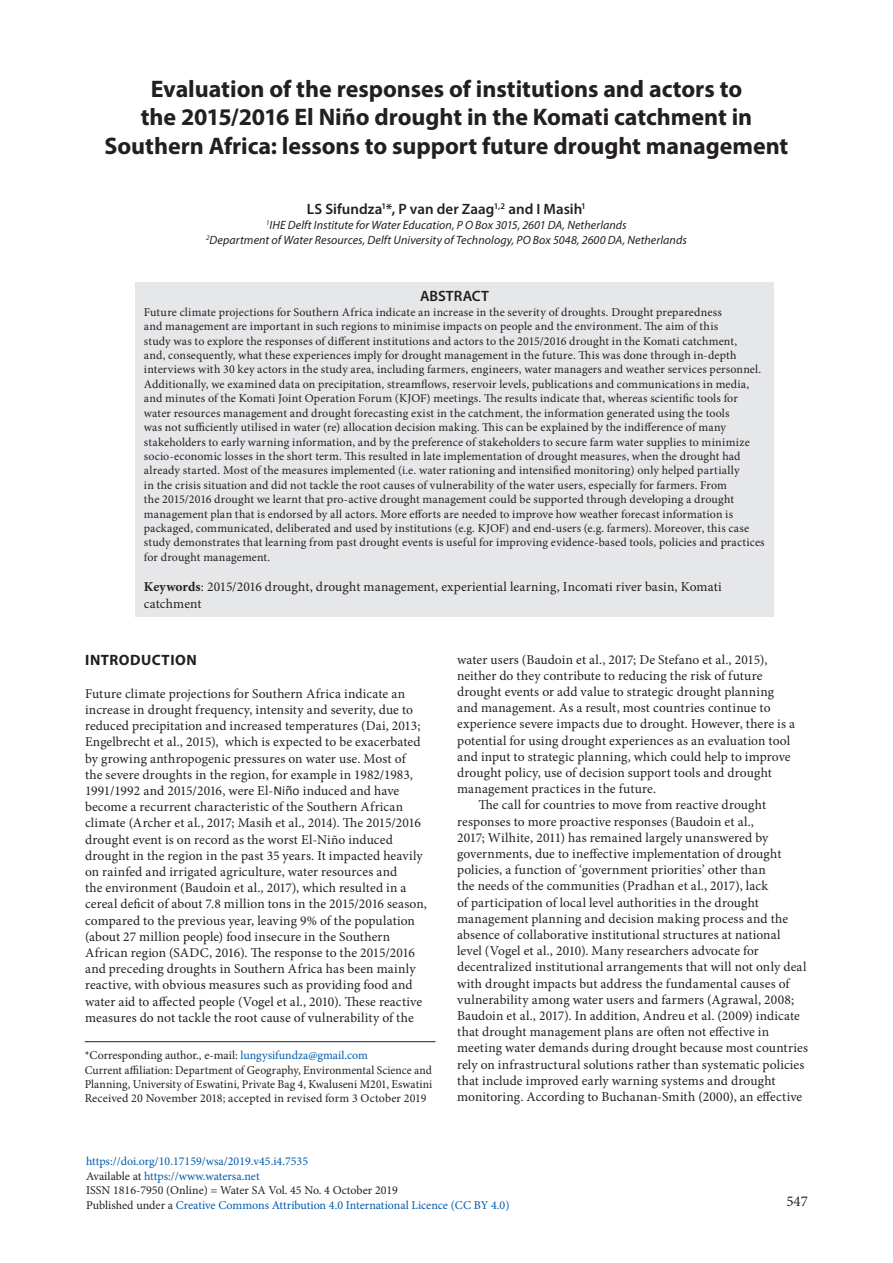
<style>
.page{position:relative;width:893px;height:1263px;background:#fff}
.page>*{position:absolute;margin:0;border:0;box-sizing:border-box;transform-origin:0 0}
.t1{font:700 24px/28.8px "Myriad Pro";letter-spacing:-.005em;color:#231f20;text-align:center}
.t2{font:600 15px "Myriad Pro";letter-spacing:.005em;color:#231f20}
.t3{font:700 15px "Myriad Pro";letter-spacing:.035em;color:#231f20}
.t4{font:15px "Minion Pro";color:#231f20}
.t5{font:13.5px/16.2px "Minion Pro";letter-spacing:.01em;color:#231f20}
.t6{font:12px/14.4px "Minion Pro";letter-spacing:.01em;color:#231f20}
.t7{font:12px/14.4px "Minion Pro";color:#015aaa}
.t8{font:italic 12px/15px "Myriad Pro";letter-spacing:.005em;color:#231f20;text-align:center}
.s1{font-weight:700}
.s2{font-family:"Calibri"}
.s3{color:#015aaa}
.s4{color:#231f20}
</style>
<div class="page">
<div style="left:135px;top:282px;width:639px;height:335px;background:#e6e7e9"></div>
<hr style="left:85px;top:1041px;width:350px;height:1px;background:#231f20">
<h1 class="t1" style="left:105px;top:73px;width:685px">Evaluation of the responses of institutions and actors to<br>the 2015/2016 El Niño drought in the Komati catchment in<br>Southern Africa: lessons to support future drought management</h1>
<p class="t2" style="left:307px;top:200px;width:280px">LS Sifundza<sup>1</sup>*, P van der Zaag<sup>1,2</sup> and I Masih<sup>1</sup></p>
<p class="t8" style="left:206px;top:218px;width:482px"><sup>1</sup>IHE Delft Institute for Water Education, P O Box 3015, 2601 DA, Netherlands<br><sup>2</sup>Department of Water Resources, Delft University of Technology, PO Box 5048, 2600 DA, Netherlands</p>
<p class="t2" style="left:420px;top:287px;width:70px">ABSTRACT</p>
<p class="t6" style="left:144px;top:305px;width:622px">Future climate projections for Southern Africa indicate an increase in the severity of droughts. Drought preparedness<br>and management are important in such regions to minimise impacts on people and the environment. The aim of this<br>study was to explore the responses of different institutions and actors to the 2015/2016 drought in the Komati catchment,<br>and, consequently, what these experiences imply for drought management in the future. This was done through in-depth interviews with 30 key actors in the study area, including farmers, engineers, water managers and weather services personnel.<br>Additionally, we examined data on precipitation, streamflows, reservoir levels, publications and communications in media, and minutes of the Komati Joint Operation Forum (KJOF) meetings. The results indicate that, whereas scientific tools for water resources management and drought forecasting exist in the catchment, the information generated using the tools<br>was not sufficiently utilised in water (re) allocation decision making. This can be explained by the indifference of many stakeholders to early warning information, and by the preference of stakeholders to secure farm water supplies to minimize socio-economic losses in the short term. This resulted in late implementation of drought measures, when the drought had already started. Most of the measures implemented (i.e. water rationing and intensified monitoring) only helped partially<br>in the crisis situation and did not tackle the root causes of vulnerability of the water users, especially for farmers. From<br>the 2015/2016 drought we learnt that pro-active drought management could be supported through developing a drought management plan that is endorsed by all actors. More efforts are needed to improve how weather forecast information is packaged, communicated, deliberated and used by institutions (e.g. KJOF) and end-users (e.g. farmers). Moreover, this case study demonstrates that learning from past drought events is useful for improving evidence-based tools, policies and practices for drought management.</p>
<p class="t5" style="left:144px;top:579px;width:579px"><span class="s1">Keywords</span>: 2015/2016 drought, drought management, experiential learning, Incomati river basin, Komati catchment</p>
<p class="t3" style="left:85px;top:650px;width:113px">INTRODUCTION</p>
<p class="t5" style="left:85px;top:685px;width:343px">Future climate projections for Southern Africa indicate an increase in drought frequency, intensity and severity, due to reduced precipitation and increased temperatures (Dai, 2013; Engelbrecht et al., 2015), which is expected to be exacerbated by growing anthropogenic pressures on water use. Most of<br>the severe droughts in the region, for example in 1982/1983, 1991/1992 and 2015/2016, were El-<span class="s2">Niño</span> induced and have become a recurrent characteristic of the Southern African climate (Archer et al., 2017; Masih et al., 2014). The 2015/2016 drought event is on record as the worst El-Niño induced drought in the region in the past 35 years. It impacted heavily on rainfed and irrigated agriculture, water resources and<br>the environment (Baudoin et al., 2017), which resulted in a cereal deficit of about 7.8 million tons in the 2015/2016 season, compared to the previous year, leaving 9% of the population (about 27 million people) food insecure in the Southern African region (SADC, 2016). The response to the 2015/2016 and preceding droughts in Southern Africa has been mainly reactive, with obvious measures such as providing food and water aid to affected people (Vogel et al., 2010). These reactive measures do not tackle the root cause of vulnerability of the</p>
<p class="t6" style="left:85px;top:1048px;width:349px">*Corresponding author., e-mail: <span class="s3">lungysifundza@gmail.com<br></span>Current affiliation: Department of Geography, Environmental Science and Planning, University of Eswatini, Private Bag 4, Kwaluseni M201, Eswatini Received 20 November 2018; accepted in revised form 3 October 2019</p>
<p class="t5" style="left:457px;top:651px;width:312px">water users (Baudoin et al., 2017; De Stefano et al., 2015),</p>
<p class="t5" style="left:457px;top:667px;width:307px">neither do they contribute to reducing the risk of future</p>
<p class="t5" style="left:457px;top:684px;width:319px">drought events or add value to strategic drought planning</p>
<p class="t5" style="left:457px;top:700px;width:315px">and management. As a result, most countries continue to</p>
<p class="t5" style="left:457px;top:716px;width:339px">experience severe impacts due to drought. However, there is a</p>
<p class="t5" style="left:457px;top:732px;width:334px">potential for using drought experiences as an evaluation tool</p>
<p class="t5" style="left:457px;top:748px;width:335px">and input to strategic planning, which could help to improve</p>
<p class="t5" style="left:457px;top:765px;width:316px">drought policy, use of decision support tools and drought</p>
<p class="t5" style="left:457px;top:781px;width:201px">management practices in the future.</p>
<p class="t5" style="left:478px;top:797px;width:289px">The call for countries to move from reactive drought</p>
<p class="t5" style="left:457px;top:813px;width:298px">responses to more proactive responses (Baudoin et al.,</p>
<p class="t5" style="left:457px;top:829px;width:313px">2017; Wilhite, 2011) has remained largely unanswered by</p>
<p class="t5" style="left:457px;top:846px;width:326px">governments, due to ineffective implementation of drought</p>
<p class="t5" style="left:457px;top:862px;width:310px">policies, a function of ‘government priorities’ other than</p>
<p class="t5" style="left:457px;top:878px;width:312px">the needs of the communities (Pradhan et al., 2017), lack</p>
<p class="t5" style="left:457px;top:894px;width:303px">of participation of local level authorities in the drought</p>
<p class="t5" style="left:457px;top:910px;width:333px">management planning and decision making process and the</p>
<p class="t5" style="left:457px;top:927px;width:325px">absence of collaborative institutional structures at national</p>
<p class="t5" style="left:457px;top:943px;width:303px">level (Vogel et al., 2010). Many researchers advocate for</p>
<p class="t5" style="left:457px;top:959px;width:351px">decentralized institutional arrangements that will not only deal</p>
<p class="t5" style="left:457px;top:975px;width:334px">with drought impacts but address the fundamental causes of</p>
<p class="t5" style="left:457px;top:991px;width:339px">vulnerability among water users and farmers (Agrawal, 2008;</p>
<p class="t5" style="left:457px;top:1008px;width:344px">Baudoin et al., 2017). In addition, Andreu et al. (2009) indicate</p>
<p class="t5" style="left:457px;top:1024px;width:314px">that drought management plans are often not effective in</p>
<p class="t5" style="left:457px;top:1040px;width:352px">meeting water demands during drought because most countries</p>
<p class="t5" style="left:457px;top:1056px;width:349px">rely on infrastructural solutions rather than systematic policies</p>
<p class="t5" style="left:457px;top:1072px;width:320px">that include improved early warning systems and drought</p>
<p class="t5" style="left:457px;top:1089px;width:347px">monitoring. According to Buchanan-Smith (2000), an effective</p>
<p class="t7" style="left:86px;top:1154px;width:425px">https://doi.org/10.17159/wsa/2019.v45.i4.7535<br><span class="s4">Available at</span> https://www.watersa.net<br><span class="s4">ISSN 1816-7950 (Online) = Water SA Vol. 45 No. 4 October 2019<br>Published under a</span> Creative Commons Attribution 4.0 International Licence (CC BY 4.0)</p>
<p class="t4" style="left:786px;top:1191px;width:23px">547</p>
</div>
